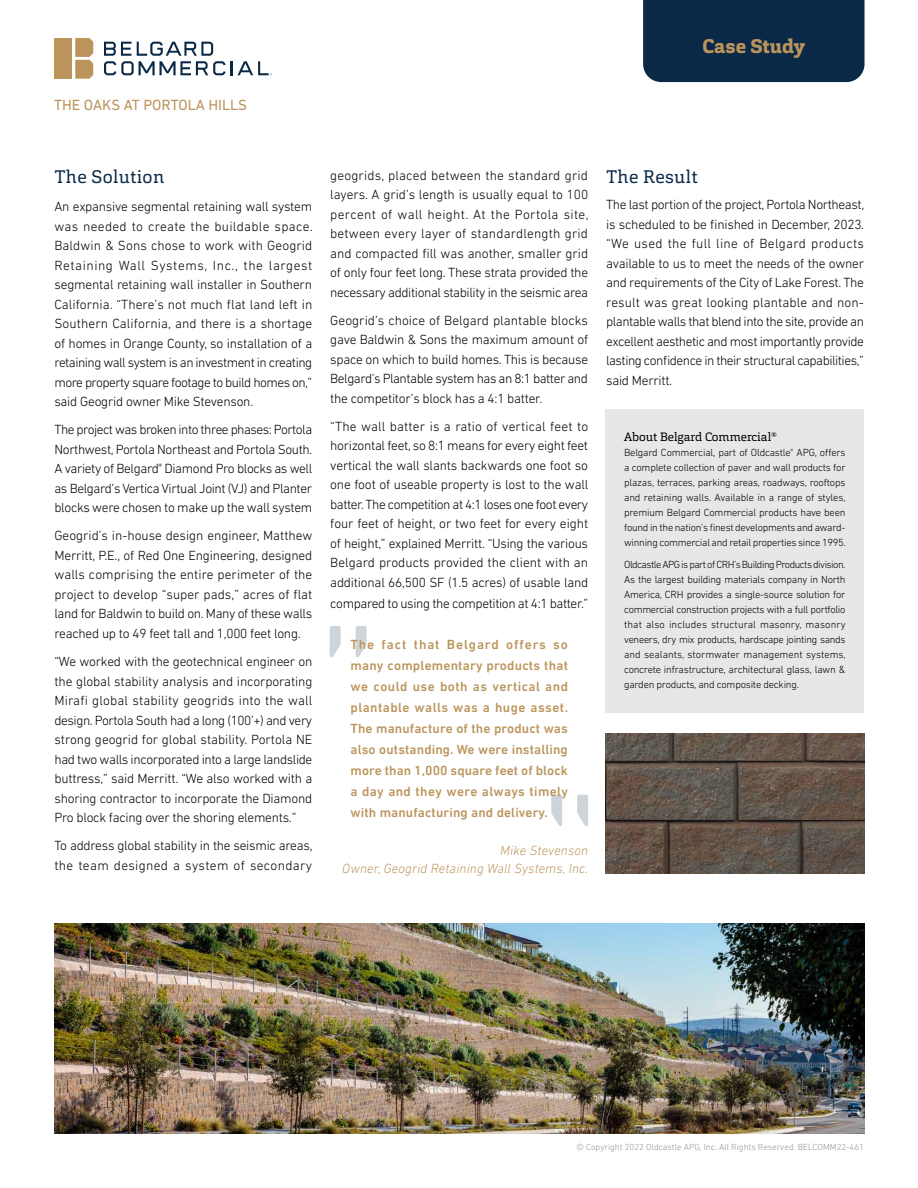
<style>
.page{position:relative;width:918px;height:1188px;background:#fff}
.page>*{position:absolute;margin:0;border:0;box-sizing:border-box;transform-origin:0 0}
.t1{font:800 19.5px "Cargan";color:#bb945b}
.t2{font:18px "Cargan";letter-spacing:.02em;color:#0a2947}
.t3{font:15px "DIN Next LT Pro";color:#bb945b}
.t4{font:300 13.5px/19.5px "DIN Next LT Pro";letter-spacing:-.02em;color:#000;text-align:justify}
.t5{font:500 13.5px/21px "DIN Next LT Pro";letter-spacing:.01em;color:#bb945b;text-align:justify}
.t6{font:italic 300 13.5px/18px "DIN Next LT Pro";letter-spacing:.01em;color:#bb945b;text-align:right}
.t7{font:12px "Cargan";color:#000}
.t8{font:300 10.5px/15px "DIN Next LT Pro";letter-spacing:-.025em;color:#000;text-align:justify}
.t9{font:300 9px "DIN Next LT Pro";color:#939598}
</style>
<div class="page">
<div style="left:643px;top:0;width:222px;height:82px;background:#0a2947"></div>
<svg style="left:551px;top:795px;width:37px;height:31px"></svg>
<svg style="left:330px;top:626px;width:37px;height:31px"></svg>
<div style="left:606px;top:409px;width:258px;height:304px;background:#e6e7e8"></div>
<svg style="left:104px;top:42px;width:168px;height:33px"></svg>
<svg style="left:75px;top:38px;width:18px;height:41px"></svg>
<div style="left:54px;top:38px;width:18px;height:41px;background:#bb945b"></div>
<img style="left:54px;top:923px;width:810px;height:211px">
<img style="left:606px;top:733px;width:258px;height:140px">
<p class="t3" style="left:54px;top:96px;width:195px">THE OAKS AT PORTOLA HILLS</p>
<h1 class="t1" style="left:703px;top:33px;width:104px">Case Study</h1>
<h2 class="t2" style="left:54px;top:165px;width:111px">The Solution</h2>
<p class="t4" style="left:54px;top:197px;width:260px">An expansive segmental retaining wall system was needed to create the buildable space.<br>Baldwin &amp; Sons chose to work with Geogrid Retaining Wall Systems, Inc., the largest segmental retaining wall installer in Southern California. “There’s not much flat land left in Southern California, and there is a shortage of homes in Orange County, so installation of a retaining wall system is an investment in creating more property square footage to build homes on,” said Geogrid owner Mike Stevenson.</p>
<p class="t4" style="left:54px;top:420px;width:260px">The project was broken into three phases: Portola Northwest, Portola Northeast and Portola South.<br>A variety of Belgard<sup>®</sup> Diamond Pro blocks as well as Belgard’s Vertica Virtual Joint (VJ) and Planter blocks were chosen to make up the wall system</p>
<p class="t4" style="left:54px;top:526px;width:260px">Geogrid’s in-house design engineer, Matthew Merritt, P.E., of Red One Engineering, designed walls comprising the entire perimeter of the project to develop “super pads,” acres of flat land for Baldwin to build on. Many of these walls reached up to 49 feet tall and 1,000 feet long.</p>
<p class="t4" style="left:54px;top:652px;width:260px">“We worked with the geotechnical engineer on the global stability analysis and incorporating Mirafi global stability geogrids into the wall design. Portola South had a long (100’+) and very strong geogrid for global stability. Portola NE had two walls incorporated into a large landslide buttress,” said Merritt. “We also worked with a shoring contractor to incorporate the Diamond Pro block facing over the shoring elements.”</p>
<p class="t4" style="left:54px;top:836px;width:260px">To address global stability in the seismic areas, the team designed a system of secondary</p>
<p class="t4" style="left:330px;top:165px;width:260px">geogrids, placed between the standard grid layers. A grid’s length is usually equal to 100 percent of wall height. At the Portola site, between every layer of standardlength grid and compacted fill was another, smaller grid of only four feet long. These strata provided the necessary additional stability in the seismic area</p>
<p class="t4" style="left:330px;top:310px;width:260px">Geogrid’s choice of Belgard plantable blocks gave Baldwin &amp; Sons the maximum amount of space on which to build homes. This is because Belgard’s Plantable system has an 8:1 batter and the competitor’s block has a 4:1 batter.</p>
<p class="t4" style="left:330px;top:416px;width:260px">“The wall batter is a ratio of vertical feet to horizontal feet, so 8:1 means for every eight feet vertical the wall slants backwards one foot so one foot of useable property is lost to the wall batter. The competition at 4:1 loses one foot every four feet of height, or two feet for every eight of height,” explained Merritt. “Using the various Belgard products provided the client with an additional 66,500 SF (1.5 acres) of usable land</p>
<p class="t4" style="left:330px;top:593px;width:260px">compared to using the competition at 4:1 batter.”</p>
<p class="t5" style="left:351px;top:634px;width:219px">The fact that Belgard offers so many complementary products that we could use both as vertical and plantable walls was a huge asset.<br>The manufacture of the product was also outstanding. We were installing more than 1,000 square feet of block a day and they were always timely with manufacturing and delivery.</p>
<p class="t6" style="left:342px;top:842px;width:247px">Mike Stevenson<br>Owner, Geogrid Retaining Wall Systems, Inc.</p>
<h2 class="t2" style="left:606px;top:165px;width:93px">The Result</h2>
<p class="t4" style="left:606px;top:195px;width:260px">The last portion of the project, Portola Northeast, is scheduled to be finished in December, 2023. “We used the full line of Belgard products available to us to meet the needs of the owner and requirements of the City of Lake Forest. The result was great looking plantable and non&shy;plantable walls that blend into the site, provide an excellent aesthetic and most importantly provide lasting confidence in their structural capabilities,” said Merritt.</p>
<p class="t7" style="left:624px;top:429px;width:154px">About Belgard Commercial<sup>®</sup></p>
<p class="t8" style="left:624px;top:445px;width:223px">Belgard Commercial, part of Oldcastle<sup>®</sup> APG, offers a complete collection of paver and wall products for plazas, terraces, parking areas, roadways, rooftops and retaining walls. Available in a range of styles, premium Belgard Commercial products have been found in the nation’s finest developments and award&shy;winning commercial and retail properties since 1995.</p>
<p class="t8" style="left:624px;top:557px;width:223px">Oldcastle APG is part of CRH’s Building Products division.<br>As the largest building materials company in North America, CRH provides a single-source solution for commercial construction projects with a full portfolio that also includes structural masonry, masonry veneers, dry mix products, hardscape jointing sands and sealants, stormwater management systems, concrete infrastructure, architectural glass, lawn &amp; garden products, and composite decking.</p>
<p class="t9" style="left:576px;top:1142px;width:289px">© Copyright 2022 Oldcastle APG, Inc. All Rights Reserved. BELCOMM22-461</p>
</div>
